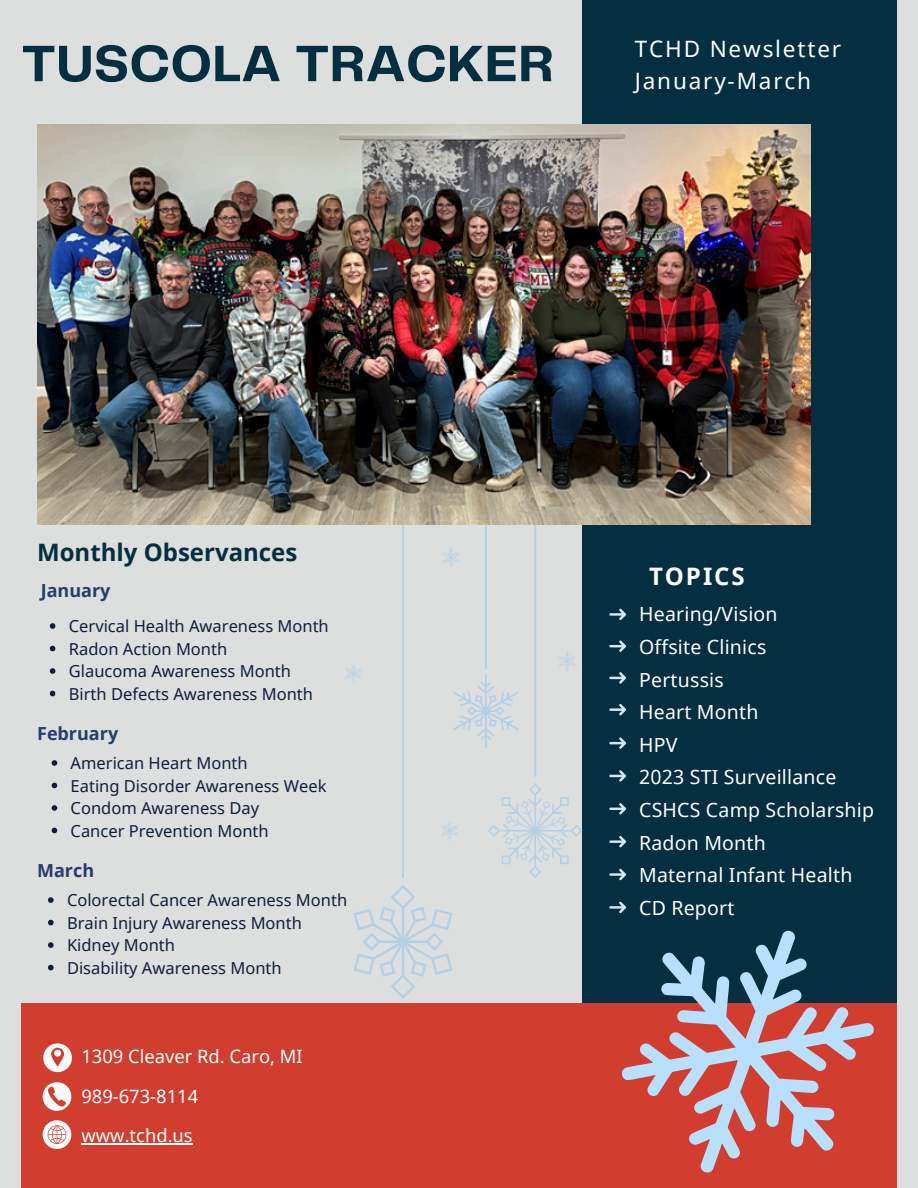
<style>
.page{position:relative;width:918px;height:1188px;background:#dddede}
.page>*{position:absolute;margin:0;border:0;box-sizing:border-box;transform-origin:0 0}
.t1{font:700 53.1px "Telegraf";color:#032f40}
.t2{font:700 24px "Noto Sans";color:#032f40}
.t3{font:700 24px "Noto Sans";letter-spacing:.08em;color:#fff}
.t4{font:22.5px/31.5px "Noto Sans";letter-spacing:.08em;color:#fff}
.t5{font:19.5px/32.7px "Noto Sans";letter-spacing:.01em;color:#fff}
.t6{font:18.3px "Noto Sans";color:#fff}
.t7{font:700 18px "Noto Sans";color:#263c6d}
.t8{font:16.5px "Noto Sans";color:#111e3b}
</style>
<div class="page">
<div style="left:582px;top:0;width:315px;height:1188px;background:#032f40"></div>
<div style="left:21px;top:1004px;width:875px;height:184px;background:#d13d2f"></div>
<img style="left:37px;top:125px;width:773px;height:399px">
<svg style="left:43px;top:1043px;width:29px;height:29px"></svg>
<svg style="left:43px;top:1120px;width:28px;height:29px"></svg>
<svg style="left:43px;top:1082px;width:28px;height:29px"></svg>
<hr style="left:81px;top:1143px;width:112px;height:1px;background:#fff">
<svg style="left:599px;top:901px;width:298px;height:287px"></svg>
<svg style="left:344px;top:525px;width:239px;height:474px"></svg>
<svg style="left:50px;top:623px;width:5px;height:6px"></svg>
<svg style="left:50px;top:646px;width:5px;height:5px"></svg>
<svg style="left:50px;top:668px;width:5px;height:6px"></svg>
<svg style="left:50px;top:691px;width:5px;height:5px"></svg>
<svg style="left:52px;top:760px;width:5px;height:6px"></svg>
<svg style="left:52px;top:783px;width:5px;height:5px"></svg>
<svg style="left:52px;top:805px;width:5px;height:6px"></svg>
<svg style="left:52px;top:828px;width:5px;height:5px"></svg>
<svg style="left:48px;top:897px;width:6px;height:6px"></svg>
<svg style="left:48px;top:920px;width:6px;height:5px"></svg>
<svg style="left:48px;top:942px;width:6px;height:6px"></svg>
<svg style="left:48px;top:965px;width:6px;height:5px"></svg>
<svg style="left:609px;top:609px;width:17px;height:11px"></svg>
<svg style="left:609px;top:640px;width:17px;height:12px"></svg>
<svg style="left:609px;top:672px;width:17px;height:11px"></svg>
<svg style="left:609px;top:704px;width:17px;height:11px"></svg>
<svg style="left:609px;top:737px;width:17px;height:12px"></svg>
<svg style="left:609px;top:770px;width:17px;height:11px"></svg>
<svg style="left:609px;top:803px;width:17px;height:11px"></svg>
<svg style="left:609px;top:836px;width:17px;height:11px"></svg>
<svg style="left:609px;top:869px;width:17px;height:11px"></svg>
<svg style="left:609px;top:902px;width:17px;height:11px"></svg>
<p class="t1" style="left:21px;top:41px;width:534px">TUSCOLA TRACKER</p>
<p class="t4" style="left:635px;top:33px;width:208px">TCHD Newsletter<br>January-March</p>
<p class="t2" style="left:37px;top:535px;width:262px">Monthly Observances</p>
<p class="t7" style="left:41px;top:578px;width:71px">January</p>
<p class="t8" style="left:69px;top:615px;width:261px">Cervical Health Awareness Month</p>
<p class="t8" style="left:69px;top:637px;width:160px">Radon Action Month</p>
<p class="t8" style="left:69px;top:660px;width:224px">Glaucoma Awareness Month</p>
<p class="t8" style="left:69px;top:682px;width:246px">Birth Defects Awareness Month</p>
<h1 class="t7" style="left:37px;top:721px;width:83px">February</h1>
<p class="t8" style="left:71px;top:752px;width:179px">American Heart Month</p>
<p class="t8" style="left:71px;top:774px;width:257px">Eating Disorder Awareness Week</p>
<h3 class="t8" style="left:71px;top:797px;width:190px">Condom Awareness Day</h3>
<h5 class="t8" style="left:71px;top:819px;width:200px">Cancer Prevention Month</h5>
<p class="t7" style="left:37px;top:858px;width:59px">March</p>
<p class="t8" style="left:67px;top:889px;width:282px">Colorectal Cancer Awareness Month</p>
<p class="t8" style="left:67px;top:911px;width:236px">Brain Injury Awareness Month</p>
<p class="t8" style="left:67px;top:934px;width:110px">Kidney Month</p>
<h5 class="t8" style="left:67px;top:956px;width:216px">Disability Awareness Month</h5>
<p class="t6" style="left:81px;top:1044px;width:223px">1309 Cleaver Rd. Caro, MI</p>
<h2 class="t6" style="left:81px;top:1083px;width:118px">989-673-8114</h2>
<h6 class="t6" style="left:81px;top:1122px;width:113px">www.tchd.us</h6>
<p class="t3" style="left:649px;top:559px;width:97px">TOPICS</p>
<p class="t5" style="left:639px;top:597px;width:236px">Hearing/Vision<br>Offsite Clinics<br>Pertussis<br>Heart Month<br>HPV<br>2023 STI Surveillance<br>CSHCS Camp Scholarship</p>
<p class="t5" style="left:639px;top:826px;width:128px">Radon Month</p>
<p class="t5" style="left:639px;top:858px;width:215px">Maternal Infant Health<br>CD Report</p>
</div>
